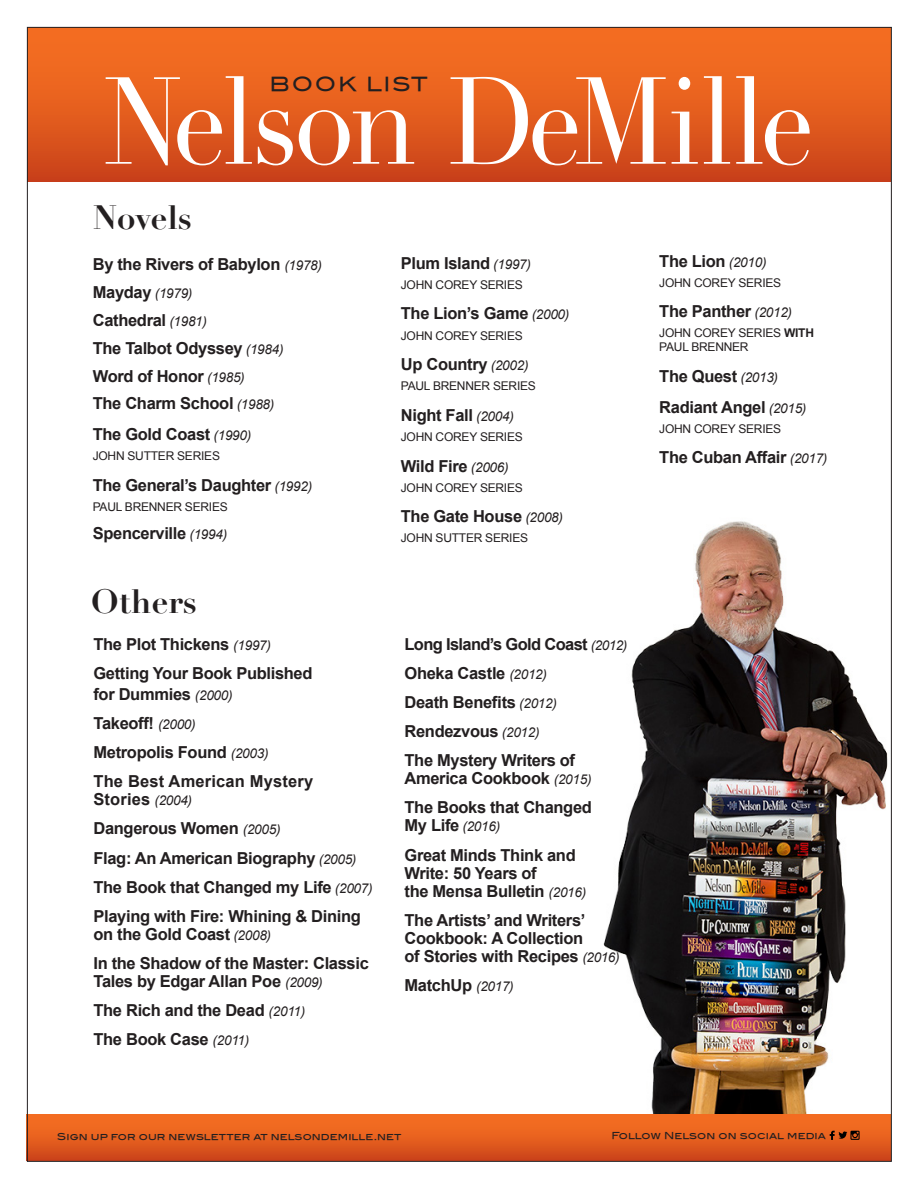
<style>
.page{position:relative;width:918px;height:1188px;background:#fff}
.page>*{position:absolute;margin:0;border:0;box-sizing:border-box;transform-origin:0 0}
.t1{font:121.35px "Didot";letter-spacing:-.04em;color:#fff;scale:.9 1}
.t2{font:700 33px "Didot";color:#231f20}
.t3{font:19.5px "Blair Md ITCTT Medium";letter-spacing:.085em;color:#231f20}
.t4{font:700 16.5px/18px "Arial";letter-spacing:-.02em;color:#231f20}
.t5{font:700 16.5px/18px "Arial";letter-spacing:.01em;color:#231f20}
.t6{font:700 16.5px "Arial";letter-spacing:-.04em;color:#231f20}
.t7{font:12px "Arial";letter-spacing:-.02em;color:#231f20}
.t8{font:9.6px "Blair Md ITCTT Medium";letter-spacing:.01em;color:#231f20}
.s1{font-weight:400;font-style:italic;font-size:13.5px}
.s2{font-weight:700}
</style>
<div class="page">
<img style="left:601px;top:521px;width:289px;height:594px">
<div style="left:27px;top:27px;width:864px;height:154px;background:linear-gradient(to bottom,#fa7422,#cd461a)"></div>
<div style="left:27px;top:1115px;width:864px;height:46px;background:linear-gradient(to bottom,#fa7422,#ce471b)"></div>
<svg style="left:830px;top:1131px;width:30px;height:9px"></svg>
<p class="t3" style="left:270px;top:72px;width:160px">BOOK LIST</p>
<p class="t1" style="left:103px;top:49px;width:792px">Nelson DeMille</p>
<p class="t2" style="left:93px;top:197px;width:101px">Novels</p>
<p class="t4" style="left:93px;top:256px;width:231px">By the Rivers of Babylon <span class="s1">(1978)</span></p>
<p class="t4" style="left:93px;top:284px;width:101px">Mayday <span class="s1">(1979)</span></p>
<p class="t4" style="left:93px;top:312px;width:116px">Cathedral <span class="s1">(1981)</span></p>
<p class="t4" style="left:93px;top:339px;width:192px">The Talbot Odyssey <span class="s1">(1984)</span></p>
<p class="t4" style="left:93px;top:367px;width:154px">Word of Honor <span class="s1">(1985)</span></p>
<p class="t4" style="left:93px;top:395px;width:183px">The Charm School <span class="s1">(1988)</span></p>
<p class="t4" style="left:93px;top:426px;width:160px">The Gold Coast <span class="s1">(1990)</span></p>
<p class="t7" style="left:93px;top:448px;width:129px">JOHN SUTTER SERIES</p>
<p class="t4" style="left:93px;top:477px;width:221px">The General’s Daughter <span class="s1">(1992)</span></p>
<p class="t7" style="left:93px;top:499px;width:137px">PAUL BRENNER SERIES</p>
<p class="t4" style="left:93px;top:525px;width:136px">Spencerville <span class="s1">(1994)</span></p>
<p class="t2" style="left:91px;top:581px;width:107px">Others</p>
<p class="t4" style="left:93px;top:636px;width:179px">The Plot Thickens <span class="s1">(1997)</span></p>
<p class="t4" style="left:93px;top:663px;width:221px;line-height:21px">Getting Your Book Published for Dummies <span class="s1">(2000)</span></p>
<p class="t4" style="left:93px;top:715px;width:104px">Takeoff! <span class="s1">(2000)</span></p>
<p class="t4" style="left:93px;top:744px;width:177px">Metropolis Found <span class="s1">(2003)</span></p>
<p class="t5" style="left:93px;top:773px;width:221px">The Best American Mystery<br>Stories <span class="s1">(2004)</span></p>
<p class="t4" style="left:93px;top:820px;width:189px">Dangerous Women <span class="s1">(2005)</span></p>
<p class="t4" style="left:93px;top:849px;width:264px">Flag: An American Biography <span class="s1">(2005)</span></p>
<p class="t4" style="left:93px;top:878px;width:281px">The Book that Changed my Life <span class="s1">(2007)</span></p>
<p class="t4" style="left:93px;top:908px;width:269px">Playing with Fire: Whining &amp; Dining on the Gold Coast <span class="s1">(2008)</span></p>
<p class="t4" style="left:93px;top:955px;width:277px">In the Shadow of the Master: Classic<br>Tales by Edgar Allan Poe <span class="s1">(2009)</span></p>
<p class="t4" style="left:93px;top:1002px;width:213px">The Rich and the Dead <span class="s1">(2011)</span></p>
<p class="t4" style="left:93px;top:1031px;width:157px">The Book Case <span class="s1">(2011)</span></p>
<p class="t4" style="left:401px;top:255px;width:132px">Plum Island <span class="s1">(1997)</span></p>
<p class="t7" style="left:401px;top:277px;width:123px">JOHN COREY SERIES</p>
<p class="t4" style="left:401px;top:305px;width:170px">The Lion’s Game <span class="s1">(2000)</span></p>
<p class="t7" style="left:401px;top:327px;width:123px">JOHN COREY SERIES</p>
<p class="t4" style="left:401px;top:356px;width:129px">Up Country <span class="s1">(2002)</span></p>
<p class="t7" style="left:401px;top:378px;width:137px">PAUL BRENNER SERIES</p>
<p class="t4" style="left:401px;top:407px;width:115px">Night Fall <span class="s1">(2004)</span></p>
<p class="t7" style="left:401px;top:429px;width:123px">JOHN COREY SERIES</p>
<p class="t4" style="left:401px;top:457px;width:109px">Wild Fire <span class="s1">(2006)</span></p>
<p class="t7" style="left:401px;top:480px;width:123px">JOHN COREY SERIES</p>
<p class="t4" style="left:401px;top:508px;width:164px">The Gate House <span class="s1">(2008)</span></p>
<p class="t7" style="left:401px;top:530px;width:129px">JOHN SUTTER SERIES</p>
<p class="t6" style="left:405px;top:633px;width:224px">Long Island’s Gold Coast <span class="s1">(2012)</span></p>
<p class="t4" style="left:405px;top:665px;width:144px">Oheka Castle <span class="s1">(2012)</span></p>
<p class="t4" style="left:405px;top:694px;width:154px">Death Benefits <span class="s1">(2012)</span></p>
<p class="t4" style="left:405px;top:723px;width:137px">Rendezvous <span class="s1">(2012)</span></p>
<p class="t4" style="left:405px;top:752px;width:189px">The Mystery Writers of<br>America Cookbook <span class="s1">(2015)</span></p>
<p class="t4" style="left:405px;top:799px;width:189px">The Books that Changed<br>My Life <span class="s1">(2016)</span></p>
<p class="t4" style="left:405px;top:846px;width:173px">Great Minds Think and</p>
<p class="t4" style="left:405px;top:864px;width:183px">Write: 50 Years of<br>the Mensa Bulletin <span class="s1">(2016)</span></p>
<p class="t4" style="left:405px;top:911px;width:182px">The Artists’ and Writers’</p>
<p class="t4" style="left:405px;top:929px;width:217px">Cookbook: A Collection<br>of Stories with Recipes <span class="s1">(2016)</span></p>
<p class="t4" style="left:405px;top:977px;width:111px">MatchUp <span class="s1">(2017)</span></p>
<p class="t4" style="left:659px;top:252px;width:109px">The Lion <span class="s1">(2010)</span></p>
<p class="t7" style="left:659px;top:275px;width:123px">JOHN COREY SERIES</p>
<p class="t4" style="left:659px;top:303px;width:134px">The Panther <span class="s1">(2012)</span></p>
<p class="t7" style="left:659px;top:325px;width:156px">JOHN COREY SERIES <span class="s2">WITH</span></p>
<p class="t7" style="left:659px;top:339px;width:91px">PAUL BRENNER</p>
<p class="t4" style="left:659px;top:368px;width:120px">The Quest <span class="s1">(2013)</span></p>
<p class="t4" style="left:659px;top:398px;width:149px">Radiant Angel <span class="s1">(2015)</span></p>
<p class="t7" style="left:659px;top:421px;width:123px">JOHN COREY SERIES</p>
<p class="t4" style="left:659px;top:449px;width:170px">The Cuban Affair <span class="s1">(2017)</span></p>
<p class="t8" style="left:57px;top:1130px;width:346px">Sign up for our newsletter at nelsondemille.net</p>
<p class="t8" style="left:612px;top:1130px;width:216px">Follow Nelson on social media</p>
</div>
